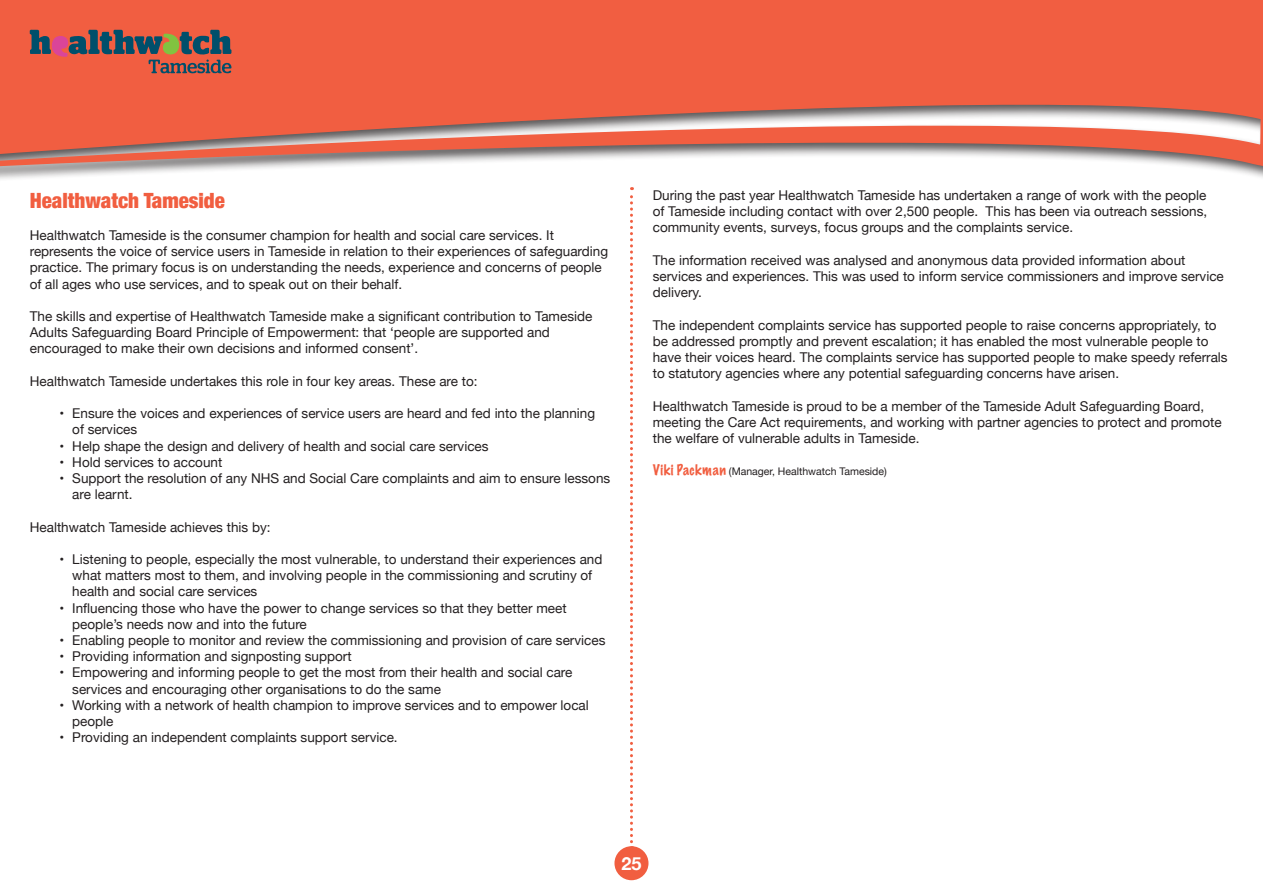
<style>
.page{position:relative;width:1263px;height:893px;background:#fff}
.page>*{position:absolute;margin:0;border:0;box-sizing:border-box;transform-origin:0 0}
.t1{font:900 condensed 21px "Helvetica Neue";color:#f15e40}
.t2{font:700 18px "Helvetica Neue";color:#fff}
.t3{font:13.5px/16.2px "Helvetica Neue";color:#231f20}
.t4{font:10.5px "Helvetica Neue";color:#231f20}
.s1{font-family:"Marker Felt";font-weight:100;font-size:13.5px;color:#f15e40}
</style>
<div class="page">
<div style="left:614px;top:846px;width:34px;height:34px;background:#f15e40;border-radius:50%"></div>
<div style="left:0;top:0;width:1263px;height:184px;background:#231f20;opacity:.75"></div>
<svg style="left:0;top:0;width:1263px;height:169px;background:#e7735c"></svg>
<svg style="left:630px;top:187px;width:3px;height:660px"></svg>
<svg style="left:29px;top:29px;width:203px;height:45px;background:#9e5b51"></svg>
<h1 class="t1" style="left:30px;top:183px;width:197px">Healthwatch Tameside</h1>
<p class="t3" style="left:30px;top:228px;width:580px">Healthwatch Tameside is the consumer champion for health and social care services. It represents the voice of service users in Tameside in relation to their experiences of safeguarding practice. The primary focus is on understanding the needs, experience and concerns of people of all ages who use services, and to speak out on their behalf.</p>
<p class="t3" style="left:30px;top:309px;width:564px">The skills and expertise of Healthwatch Tameside make a significant contribution to Tameside<br>Adults Safeguarding Board Principle of Empowerment: that ‘people are supported and encouraged to make their own decisions and informed consent’.</p>
<p class="t3" style="left:30px;top:374px;width:449px">Healthwatch Tameside undertakes this role in four key areas. These are to:</p>
<p class="t3" style="left:72px;top:406px;width:524px;text-indent:-13px">• Ensure the voices and experiences of service users are heard and fed into the planning of services</p>
<p class="t3" style="left:60px;top:438px;width:431px">• Help shape the design and delivery of health and social care services</p>
<p class="t3" style="left:60px;top:455px;width:164px">• Hold services to account</p>
<p class="t3" style="left:72px;top:471px;width:539px;text-indent:-13px">• Support the resolution of any NHS and Social Care complaints and aim to ensure lessons are learnt.</p>
<p class="t3" style="left:30px;top:519px;width:242px">Healthwatch Tameside achieves this by:</p>
<p class="t3" style="left:72px;top:552px;width:532px;text-indent:-13px">• Listening to people, especially the most vulnerable, to understand their experiences and what matters most to them, and involving people in the commissioning and scrutiny of health and social care services</p>
<p class="t3" style="left:72px;top:600px;width:496px;text-indent:-13px">• Influencing those who have the power to change services so that they better meet people’s needs now and into the future</p>
<p class="t3" style="left:60px;top:633px;width:547px">• Enabling people to monitor and review the commissioning and provision of care services</p>
<p class="t3" style="left:60px;top:649px;width:294px">• Providing information and signposting support</p>
<p class="t3" style="left:72px;top:665px;width:502px;text-indent:-13px">• Empowering and informing people to get the most from their health and social care services and encouraging other organisations to do the same</p>
<p class="t3" style="left:72px;top:698px;width:518px;text-indent:-13px">• Working with a network of health champion to improve services and to empower local people</p>
<p class="t3" style="left:60px;top:730px;width:340px">• Providing an independent complaints support service.</p>
<p class="t3" style="left:653px;top:188px;width:556px;text-align:justify">During the past year Healthwatch Tameside has undertaken a range of work with the people of Tameside including contact with over 2,500 people. This has been via outreach sessions, community events, surveys, focus groups and the complaints service.</p>
<p class="t3" style="left:653px;top:253px;width:573px">The information received was analysed and anonymous data provided information about services and experiences. This was used to inform service commissioners and improve service delivery.</p>
<p class="t3" style="left:653px;top:317px;width:576px">The independent complaints service has supported people to raise concerns appropriately, to be addressed promptly and prevent escalation; it has enabled the most vulnerable people to have their voices heard. The complaints service has supported people to make speedy referrals to statutory agencies where any potential safeguarding concerns have arisen.</p>
<p class="t3" style="left:653px;top:398px;width:570px">Healthwatch Tameside is proud to be a member of the Tameside Adult Safeguarding Board, meeting the Care Act requirements, and working with partner agencies to protect and promote the welfare of vulnerable adults in Tameside.</p>
<p class="t4" style="left:653px;top:464px;width:236px"><span class="s1">Viki Packman</span> (Manager, Healthwatch Tameside)</p>
<h2 class="t2" style="left:621px;top:849px;width:22px">25</h2>
</div>
